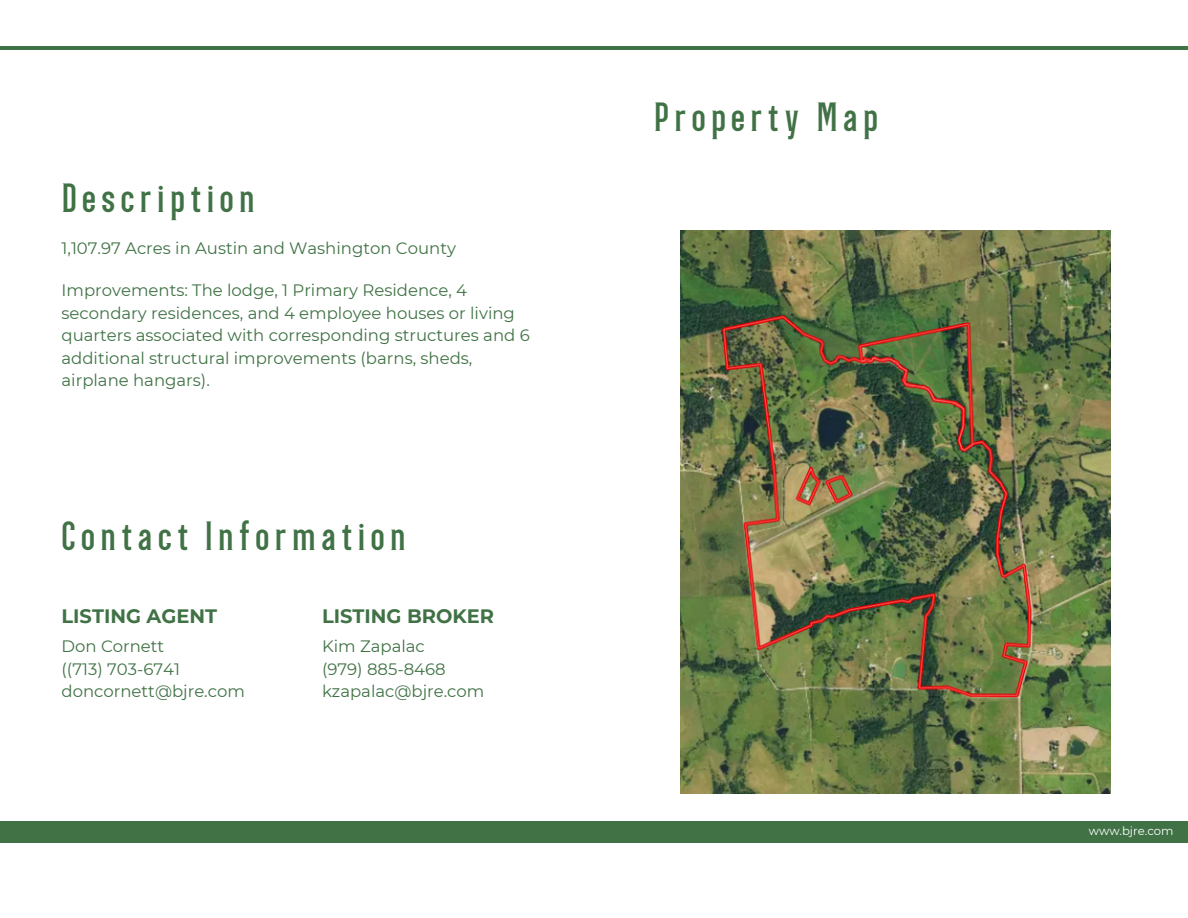
<style>
.page{position:relative;width:1188px;height:918px;background:#fff}
.page>*{position:absolute;margin:0;border:0;box-sizing:border-box;transform-origin:0 0}
.t1{font:700 37.65px "Green Grove";letter-spacing:.13em;color:#407245}
.t2{font:700 19.35px "Montserrat";color:#407245}
.t3{font:16.5px/22.5px "Montserrat";color:#407245}
.t4{font:11.7px "Montserrat";color:#fff}
</style>
<div class="page">
<hr style="left:0;top:46px;width:1188px;height:3px;background:#407245">
<div style="left:0;top:821px;width:1188px;height:22px;background:#407245"></div>
<img style="left:680px;top:231px;width:431px;height:562px">
<p class="t1" style="left:62px;top:184px;width:195px">Description</p>
<p class="t3" style="left:62px;top:237px;width:396px">1,107.97 Acres in Austin and Washington County</p>
<p class="t3" style="left:62px;top:279px;width:470px">Improvements: The lodge, 1 Primary Residence, 4 secondary residences, and 4 employee houses or living quarters associated with corresponding structures and 6 additional structural improvements (barns, sheds, airplane hangars).</p>
<p class="t1" style="left:62px;top:522px;width:346px">Contact Information</p>
<p class="t2" style="left:62px;top:604px;width:157px">LISTING AGENT</p>
<p class="t2" style="left:322px;top:604px;width:174px">LISTING BROKER</p>
<p class="t3" style="left:62px;top:635px;width:104px">Don Cornett</p>
<p class="t3" style="left:62px;top:658px;width:120px">((713) 703-6741</p>
<p class="t3" style="left:62px;top:680px;width:185px">doncornett@bjre.com</p>
<p class="t3" style="left:322px;top:635px;width:104px">Kim Zapalac</p>
<p class="t3" style="left:322px;top:658px;width:125px">(979) 885-8468</p>
<p class="t3" style="left:322px;top:680px;width:164px">kzapalac@bjre.com</p>
<p class="t1" style="left:654px;top:103px;width:226px">Property Map</p>
<p class="t4" style="left:1089px;top:823px;width:86px">www.bjre.com</p>
</div>
